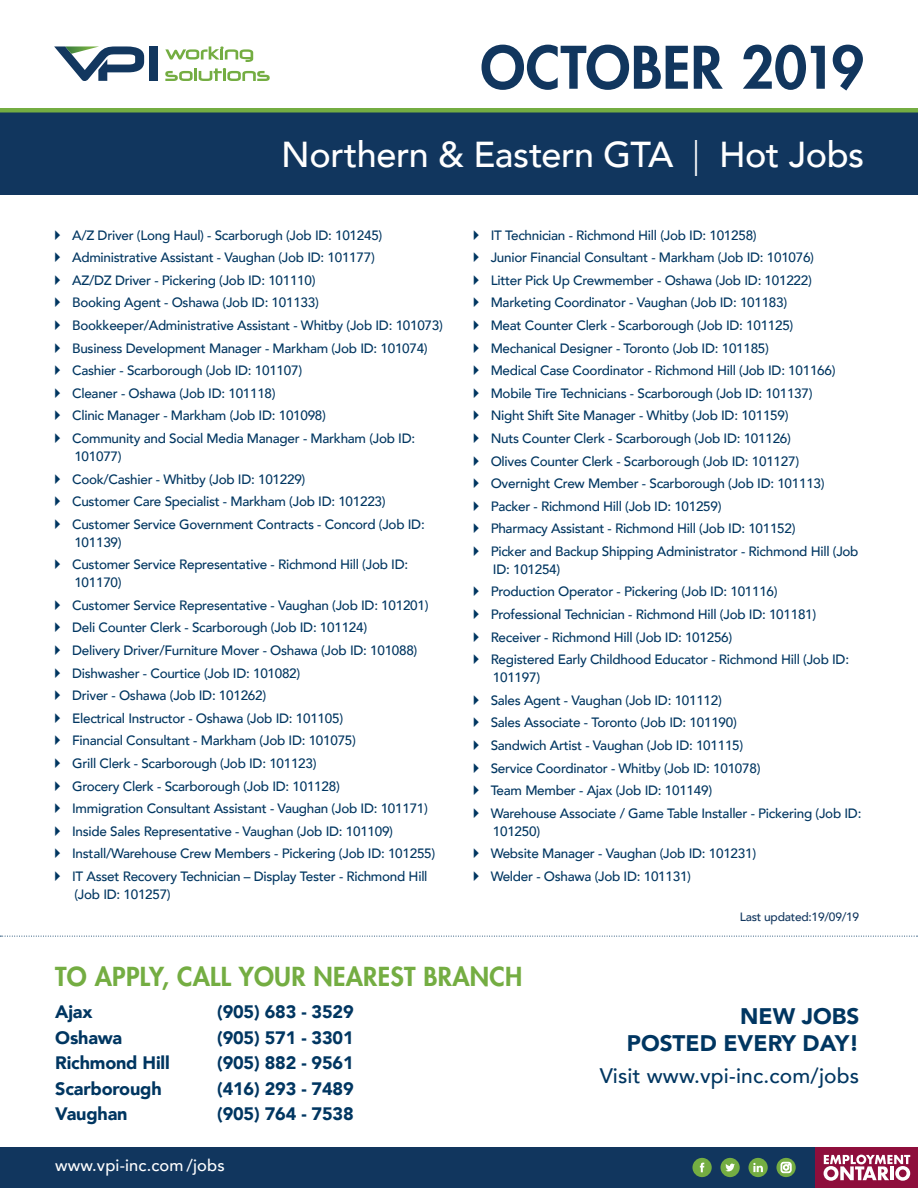
<style>
.page{position:relative;width:918px;height:1188px;background:#fff}
.page>*{position:absolute;margin:0;border:0;box-sizing:border-box;transform-origin:0 0}
.t1{font:800 57px "Futura Std";letter-spacing:.005em;color:#11365e}
.t2{font:500 36px "Avenir";letter-spacing:-.015em;color:#fff}
.t3{font:800 25.5px "Futura Std";letter-spacing:.01em;color:#74ad42}
.t4{font:900 22.5px/27px "Avenir";color:#003661;text-align:right}
.t5{font:500 21px "Avenir";letter-spacing:.01em;color:#003661}
.t6{font:900 18px "Avenir";letter-spacing:-.01em;color:#003661}
.t7{font:500 16.5px "Avenir";letter-spacing:.01em;color:#fff}
.t8{font:500 13.5px/22.6px "Avenir";letter-spacing:-.02em;color:#003661}
.t9{font:500 12px "Avenir";letter-spacing:-.02em;color:#11365e}
.s1{font-weight:300}
</style>
<div class="page">
<div style="left:0;top:112px;width:918px;height:83px;background:#11365e"></div>
<hr style="left:0;top:108px;width:918px;height:4px;background:#74ad42">
<div style="left:149px;top:46px;width:9px;height:35px;background:#12375f"></div>
<svg style="left:165px;top:68px;width:105px;height:13px"></svg>
<svg style="left:165px;top:46px;width:88px;height:16px"></svg>
<svg style="left:54px;top:46px;width:90px;height:35px"></svg>
<div style="left:0;top:1147px;width:918px;height:41px;background:#11365e"></div>
<svg style="left:692px;top:1158px;width:20px;height:19px"></svg>
<svg style="left:720px;top:1158px;width:20px;height:19px"></svg>
<svg style="left:748px;top:1158px;width:20px;height:19px"></svg>
<svg style="left:776px;top:1158px;width:20px;height:19px"></svg>
<svg style="left:781px;top:1162px;width:10px;height:11px"></svg>
<div style="left:816px;top:1147px;width:102px;height:41px;background:#8e0e3c"></div>
<svg style="left:824px;top:1155px;width:86px;height:26px"></svg>
<svg style="left:0;top:936px;width:917px;height:1px"></svg>
<h1 class="t1" style="left:480px;top:32px;width:385px">OCTOBER 2019</h1>
<h2 class="t2" style="left:281px;top:123px;width:584px">Northern &amp; Eastern GTA <span class="s1">|</span> Hot Jobs</h2>
<p class="t8" style="left:72px;top:223px;width:372px">A/Z Driver (Long Haul) - Scarborugh (Job ID: 101245)<br>Administrative Assistant - Vaughan (Job ID: 101177)<br>AZ/DZ Driver - Pickering (Job ID: 101110)<br>Booking Agent - Oshawa (Job ID: 101133)<br>Bookkeeper/Administrative Assistant - Whitby (Job ID: 101073)<br>Business Development Manager - Markham (Job ID: 101074)<br>Cashier - Scarborough (Job ID: 101107)<br>Cleaner - Oshawa (Job ID: 101118)<br>Clinic Manager - Markham (Job ID: 101098)<br>Community and Social Media Manager - Markham (Job ID:</p>
<p class="t8" style="left:72px;top:444px;width:354px">101077)<br>Cook/Cashier - Whitby (Job ID: 101229)<br>Customer Care Specialist - Markham (Job ID: 101223)<br>Customer Service Government Contracts - Concord (Job ID:</p>
<p class="t8" style="left:72px;top:530px;width:338px">101139)<br>Customer Service Representative - Richmond Hill (Job ID:</p>
<p class="t8" style="left:72px;top:571px;width:365px">101170)<br>Customer Service Representative - Vaughan (Job ID: 101201)<br>Deli Counter Clerk - Scarborough (Job ID: 101124)<br>Delivery Driver/Furniture Mover - Oshawa (Job ID: 101088)<br>Dishwasher - Courtice (Job ID: 101082)<br>Driver - Oshawa (Job ID: 101262)<br>Electrical Instructor - Oshawa (Job ID: 101105)<br>Financial Consultant - Markham (Job ID: 101075)<br>Grill Clerk - Scarborough (Job ID: 101123)<br>Grocery Clerk - Scarborough (Job ID: 101128)<br>Immigration Consultant Assistant - Vaughan (Job ID: 101171)<br>Inside Sales Representative - Vaughan (Job ID: 101109)<br>Install/Warehouse Crew Members - Pickering (Job ID: 101255)<br>IT Asset Recovery Technician – Display Tester - Richmond Hill</p>
<p class="t8" style="left:74px;top:882px;width:98px">(Job ID: 101257)</p>
<p class="t8" style="left:491px;top:223px;width:369px">IT Technician - Richmond Hill (Job ID: 101258)<br>Junior Financial Consultant - Markham (Job ID: 101076)<br>Litter Pick Up Crewmember - Oshawa (Job ID: 101222)<br>Marketing Coordinator - Vaughan (Job ID: 101183)<br>Meat Counter Clerk - Scarborough (Job ID: 101125)<br>Mechanical Designer - Toronto (Job ID: 101185)<br>Medical Case Coordinator - Richmond Hill (Job ID: 101166)<br>Mobile Tire Technicians - Scarborough (Job ID: 101137)<br>Night Shift Site Manager - Whitby (Job ID: 101159)<br>Nuts Counter Clerk - Scarborough (Job ID: 101126)<br>Olives Counter Clerk - Scarborough (Job ID: 101127)<br>Overnight Crew Member - Scarborough (Job ID: 101113)<br>Packer - Richmond Hill (Job ID: 101259)<br>Pharmacy Assistant - Richmond Hill (Job ID: 101152)<br>Picker and Backup Shipping Administrator - Richmond Hill (Job</p>
<p class="t8" style="left:491px;top:557px;width:360px">ID: 101254)<br>Production Operator - Pickering (Job ID: 101116)<br>Professional Technician - Richmond Hill (Job ID: 101181)<br>Receiver - Richmond Hill (Job ID: 101256)<br>Registered Early Childhood Educator - Richmond Hill (Job ID:</p>
<p class="t8" style="left:491px;top:665px;width:372px">101197)<br>Sales Agent - Vaughan (Job ID: 101112)<br>Sales Associate - Toronto (Job ID: 101190)<br>Sandwich Artist - Vaughan (Job ID: 101115)<br>Service Coordinator - Whitby (Job ID: 101078)<br>Team Member - Ajax (Job ID: 101149)<br>Warehouse Associate / Game Table Installer - Pickering (Job ID:</p>
<p class="t8" style="left:491px;top:819px;width:267px">101250)<br>Website Manager - Vaughan (Job ID: 101231)<br>Welder - Oshawa (Job ID: 101131)</p>
<p class="t9" style="left:740px;top:906px;width:121px">Last updated:19/09/19</p>
<h3 class="t3" style="left:55px;top:960px;width:468px">TO APPLY, CALL YOUR NEAREST BRANCH</h3>
<h3 class="t6" style="left:55px;top:996px;width:39px">Ajax</h3>
<h3 class="t6" style="left:217px;top:996px;width:138px">(905) 683 - 3529</h3>
<h3 class="t6" style="left:55px;top:1022px;width:69px">Oshawa</h3>
<h3 class="t6" style="left:217px;top:1022px;width:138px">(905) 571 - 3301</h3>
<h3 class="t6" style="left:55px;top:1047px;width:116px">Richmond Hill</h3>
<h3 class="t6" style="left:217px;top:1047px;width:138px">(905) 882 - 9561</h3>
<h3 class="t6" style="left:55px;top:1073px;width:108px">Scarborough</h3>
<h3 class="t6" style="left:217px;top:1073px;width:138px">(416) 293 - 7489</h3>
<h3 class="t6" style="left:55px;top:1098px;width:74px">Vaughan</h3>
<h3 class="t6" style="left:217px;top:1098px;width:138px">(905) 764 - 7538</h3>
<p class="t7" style="left:55px;top:1151px;width:171px">www.vpi-inc.com /jobs</p>
<p class="t7" style="left:55px;top:1151px;width:148px">vpi-inc.com /events</p>
<h3 class="t4" style="left:627px;top:1002px;width:234px">NEW JOBS<br>POSTED EVERY DAY!</h3>
<h3 class="t5" style="left:600px;top:1057px;width:261px">Visit www.vpi-inc.com/jobs</h3>
</div>
